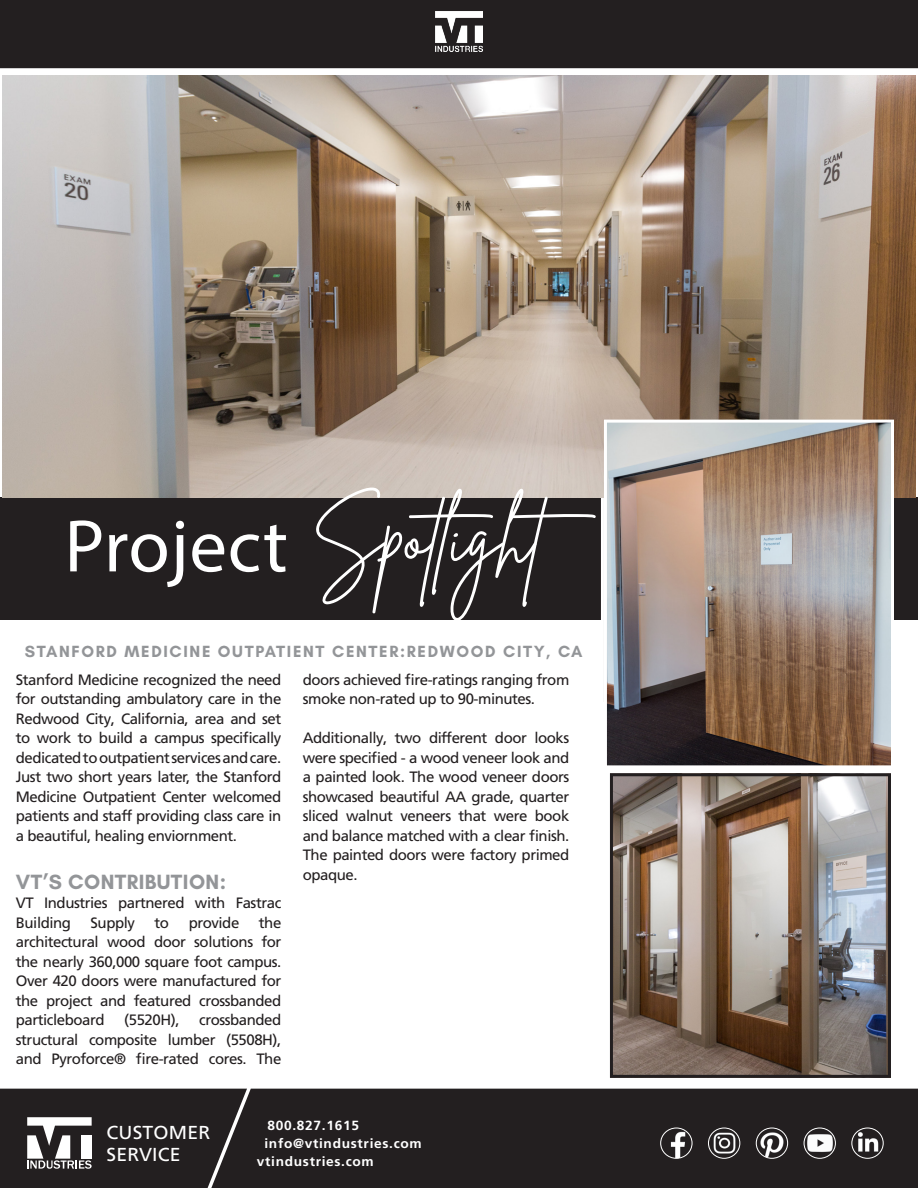
<style>
.page{position:relative;width:918px;height:1188px;background:#fff}
.page>*{position:absolute;margin:0;border:0;box-sizing:border-box;transform-origin:0 0}
.t1{font:75px "Brittany Signature";color:#fff}
.t2{font:75px "Myriad Pro";letter-spacing:.01em;color:#fff}
.t3{font:700 21px "Glacial Indifference";letter-spacing:.02em;color:#939598}
.t4{font:18.75px/22.5px "Frutiger LT Pro";letter-spacing:.01em;color:#fff;scale:1.04 1}
.t5{font:700 16.5px "Glacial Indifference";letter-spacing:.1em;color:#939598}
.t6{font:15px/19.5px "Frutiger LT Pro";letter-spacing:-.03em;color:#231f20;text-align:justify}
.t7{font:700 13.2px "Frutiger LT Pro";letter-spacing:.05em;color:#fff;scale:1.04 1}
</style>
<div class="page">
<div style="left:0;top:497px;width:918px;height:123px;background:#231f20"></div>
<div style="left:0;top:0;width:918px;height:70px;background:#231f20"></div>
<div style="left:0;top:68px;width:918px;height:6px;background:#fff"></div>
<img style="left:435px;top:11px;width:48px;height:40px">
<img style="left:614px;top:777px;width:273px;height:297px">
<div style="left:610px;top:773px;width:281px;height:305px;border:3px solid #231f20"></div>
<img style="left:2px;top:76px;width:914px;height:421px">
<svg style="left:602px;top:418px;width:294px;height:348px"></svg>
<div style="left:247px;top:1089px;width:671px;height:99px;background:#231f20"></div>
<svg style="left:0;top:1089px;width:247px;height:99px"></svg>
<img style="left:756px;top:1128px;width:32px;height:30px">
<div style="left:756px;top:1128px;width:32px;height:31px;border:1px solid #fff;border-radius:50%"></div>
<div style="left:661px;top:1128px;width:31px;height:30px;background:#f6f6f6;border-radius:50%"></div>
<img style="left:661px;top:1128px;width:29px;height:30px">
<div style="left:660px;top:1128px;width:32px;height:31px;border:1px solid #fff;border-radius:50%"></div>
<img style="left:852px;top:1128px;width:31px;height:30px">
<div style="left:851px;top:1128px;width:33px;height:31px;border:1px solid #fff;border-radius:50%"></div>
<img style="left:708px;top:1128px;width:32px;height:30px">
<div style="left:708px;top:1128px;width:32px;height:31px;border:1px solid #fff;border-radius:50%"></div>
<img style="left:804px;top:1128px;width:31px;height:30px">
<div style="left:804px;top:1128px;width:32px;height:31px;border:1px solid #fff;border-radius:50%"></div>
<h1 class="t2" style="left:65px;top:500px;width:225px">Project</h1>
<p class="t1" style="left:312px;top:490px;width:305px">Spotlight</p>
<p class="t5" style="left:25px;top:641px;width:559px">STANFORD MEDICINE OUTPATIENT CENTER:REDWOOD CITY, CA</p>
<p class="t6" style="left:16px;top:670px;width:267px">Stanford Medicine recognized the need for outstanding ambulatory care in the Redwood City, California, area and set to work to build a campus specifically dedicated to outpatient services and care.<br>Just two short years later, the Stanford Medicine Outpatient Center welcomed patients and staff providing class care in a beautiful, healing enviornment.</p>
<p class="t3" style="left:16px;top:869px;width:212px">VT’S CONTRIBUTION:</p>
<p class="t6" style="left:16px;top:894px;width:267px">VT Industries partnered with Fastrac<br>Building</p>
<p class="t6" style="left:303px;top:670px;width:268px">doors achieved fire-ratings ranging from smoke non-rated up to 90-minutes.</p>
<p class="t6" style="left:303px;top:729px;width:268px">Additionally, two different door looks were specified - a wood veneer look and a painted look. The wood veneer doors showcased beautiful AA grade, quarter sliced walnut veneers that were book and balance matched with a clear finish.<br>The painted doors were factory primed opaque.</p>
<p class="t6" style="left:16px;top:913px;width:267px;text-indent:243px">the architectural wood door solutions for the nearly 360,000 square foot campus.<br>Over 420 doors were manufactured for the project and featured crossbanded particleboard</p>
<p class="t6" style="left:91px;top:913px;width:46px">Supply</p>
<p class="t6" style="left:155px;top:913px;width:16px">to</p>
<p class="t6" style="left:189px;top:913px;width:52px">provide</p>
<p class="t6" style="left:124px;top:1011px;width:57px">(5520H),</p>
<p class="t6" style="left:16px;top:1011px;width:267px;text-indent:183px">crossbanded structural composite lumber (5508H), and Pyroforce® fire-rated cores. The</p>
<p class="t4" style="left:106px;top:1121px;width:101px">CUSTOMER<br>SERVICE</p>
<p class="t7" style="left:268px;top:1118px;width:89px">800.827.1615</p>
<p class="t7" style="left:264px;top:1136px;width:153px">info@vtindustries.com</p>
<p class="t7" style="left:257px;top:1153px;width:114px">vtindustries.com</p>
</div>
